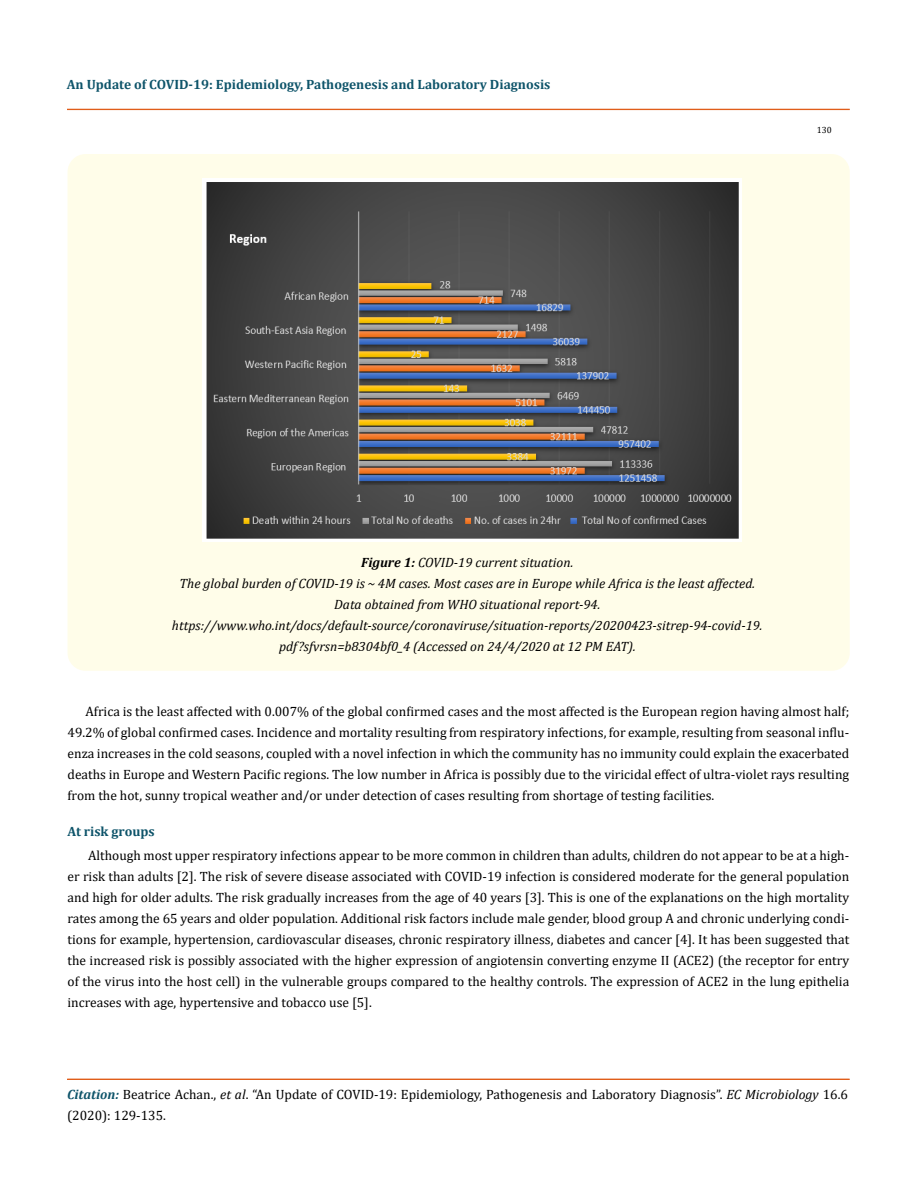
<style>
.page{position:relative;width:917px;height:1188px;background:#fff}
.page>*{position:absolute;margin:0;border:0;box-sizing:border-box;transform-origin:0 0}
.t1{font:13.5px/21px "Cambria";color:#000;text-align:justify}
.t2{font:italic 13.5px "Cambria";color:#000}
.t3{font:700 13.5px "Cambria";color:#0e546a}
.t4{font:9px "Cambria";color:#000}
.s1{font-weight:700}
.s2{font-weight:700;font-style:italic;color:#0e546a}
.s3{font-style:italic}
</style>
<div class="page">
<div style="left:67px;top:109px;width:782px;height:1px;border:1px solid #e05d1a"></div>
<div style="left:67px;top:1079px;width:782px;height:1px;border:1px solid #e05d1a"></div>
<div style="left:68px;top:154px;width:781px;height:517px;background:#fffde9;border-radius:18px"></div>
<img style="left:203px;top:179px;width:538px;height:363px">
<p class="t3" style="left:67px;top:75px;width:485px">An Update of COVID-19: Epidemiology, Pathogenesis and Laboratory Diagnosis</p>
<p class="t4" style="left:816px;top:124px;width:16px">130</p>
<p class="t2" style="left:361px;top:553px;width:214px"><span class="s1">Figure 1:</span> COVID-19 current situation.</p>
<p class="t2" style="left:179px;top:574px;width:577px">The global burden of COVID-19 is ~ 4M cases. Most cases are in Europe while Africa is the least affected.</p>
<p class="t2" style="left:334px;top:595px;width:268px">Data obtained from WHO situational report-94.</p>
<p class="t2" style="left:172px;top:616px;width:592px">https://www.who.int/docs/default-source/coronaviruse/situation-reports/20200423-sitrep-94-covid-19.</p>
<p class="t2" style="left:279px;top:637px;width:358px">pdf?sfvrsn=b8304bf0_4 (Accessed on 24/4/2020 at 12 PM EAT).</p>
<p class="t1" style="left:68px;top:700px;width:783px;text-indent:18px">Africa is the least affected with 0.007% of the global confirmed cases and the most affected is the European region having almost half; 49.2% of global confirmed cases. Incidence and mortality resulting from respiratory infections, for example, resulting from seasonal influ&shy;enza increases in the cold seasons, coupled with a novel infection in which the community has no immunity could explain the exacerbated deaths in Europe and Western Pacific regions. The low number in Africa is possibly due to the viricidal effect of ultra-violet rays resulting from the hot, sunny tropical weather and/or under detection of cases resulting from shortage of testing facilities.</p>
<p class="t3" style="left:68px;top:821px;width:89px">At risk groups</p>
<p class="t1" style="left:68px;top:844px;width:783px;text-indent:21px">Although most upper respiratory infections appear to be more common in children than adults, children do not appear to be at a high&shy;er risk than adults [2]. The risk of severe disease associated with COVID-19 infection is considered moderate for the general population and high for older adults. The risk gradually increases from the age of 40 years [3]. This is one of the explanations on the high mortality rates among the 65 years and older population. Additional risk factors include male gender, blood group A and chronic underlying condi&shy;tions for example, hypertension, cardiovascular diseases, chronic respiratory illness, diabetes and cancer [4]. It has been suggested that the increased risk is possibly associated with the higher expression of angiotensin converting enzyme II (ACE2) (the receptor for entry of the virus into the host cell) in the vulnerable groups compared to the healthy controls. The expression of ACE2 in the lung epithelia increases with age, hypertensive and tobacco use [5].</p>
<p class="t1" style="left:67px;top:1084px;width:782px"><span class="s2">Citation:</span> Beatrice Achan., <span class="s3">et al</span>. “An Update of COVID-19: Epidemiology, Pathogenesis and Laboratory Diagnosis”. <span class="s3">EC Microbiology</span> 16.6 (2020): 129-135.</p>
</div>
